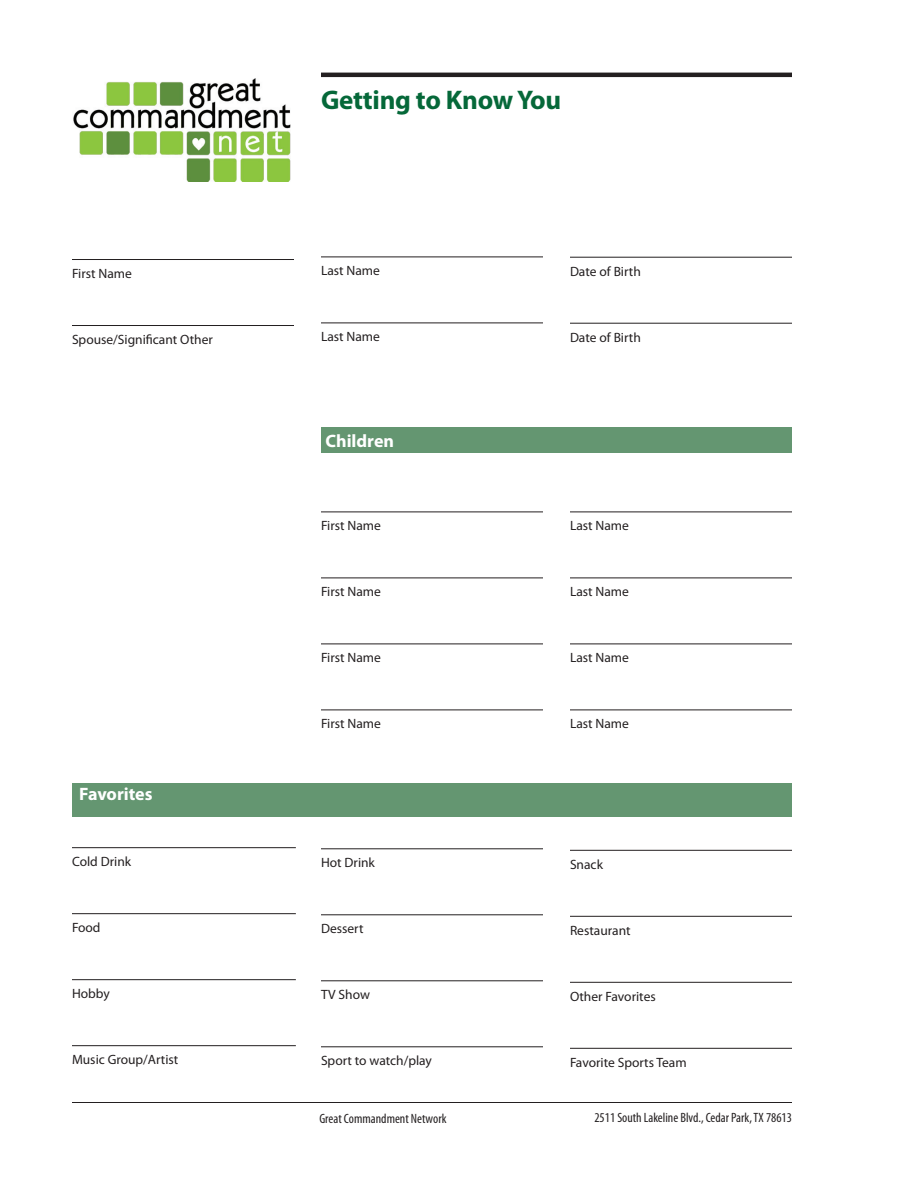
<style>
.page{position:relative;width:918px;height:1188px;background:#fff}
.page>*{position:absolute;margin:0;border:0;box-sizing:border-box;transform-origin:0 0}
.black_rule_above{font:700 27px "Myriad Pro";letter-spacing:-.01em;color:#056839}
.t1{font:700 18px "Myriad Pro";color:#fff}
.t2{font:13.5px "Myriad Pro";color:#231f20}
.t3{font:condensed 13.5px "Myriad Pro";color:#231f20}
</style>
<div class="page">
<hr style="left:72px;top:1102px;width:720px;height:1px;background:#231f20">
<div style="left:321px;top:427px;width:471px;height:26px;background:#649671"></div>
<hr style="left:72px;top:259px;width:222px;height:1px;background:#231f20">
<hr style="left:72px;top:325px;width:222px;height:1px;background:#231f20">
<div style="left:72px;top:784px;width:720px;height:33px;background:#649671"></div>
<hr style="left:321px;top:257px;width:222px;height:1px;background:#231f20">
<hr style="left:321px;top:323px;width:222px;height:1px;background:#231f20">
<hr style="left:570px;top:257px;width:222px;height:1px;background:#231f20">
<hr style="left:570px;top:323px;width:222px;height:1px;background:#231f20">
<hr style="left:72px;top:847px;width:224px;height:1px;background:#231f20">
<hr style="left:72px;top:913px;width:224px;height:1px;background:#231f20">
<hr style="left:72px;top:979px;width:224px;height:1px;background:#231f20">
<hr style="left:72px;top:1045px;width:224px;height:1px;background:#231f20">
<hr style="left:321px;top:848px;width:222px;height:1px;background:#231f20">
<hr style="left:321px;top:914px;width:222px;height:1px;background:#231f20">
<hr style="left:321px;top:980px;width:222px;height:1px;background:#231f20">
<hr style="left:321px;top:1046px;width:222px;height:1px;background:#231f20">
<hr style="left:570px;top:850px;width:222px;height:1px;background:#231f20">
<hr style="left:570px;top:916px;width:222px;height:1px;background:#231f20">
<hr style="left:570px;top:982px;width:222px;height:1px;background:#231f20">
<hr style="left:570px;top:1048px;width:222px;height:1px;background:#231f20">
<hr style="left:321px;top:512px;width:222px;height:1px;background:#231f20">
<hr style="left:321px;top:578px;width:222px;height:1px;background:#231f20">
<hr style="left:321px;top:644px;width:222px;height:1px;background:#231f20">
<hr style="left:321px;top:710px;width:222px;height:1px;background:#231f20">
<hr style="left:570px;top:512px;width:222px;height:1px;background:#231f20">
<hr style="left:570px;top:578px;width:222px;height:1px;background:#231f20">
<hr style="left:570px;top:644px;width:222px;height:1px;background:#231f20">
<hr style="left:570px;top:710px;width:222px;height:1px;background:#231f20">
<hr style="left:321px;top:73px;width:471px;height:4px;background:#231f20">
<img style="left:73px;top:78px;width:218px;height:103px">
<p class="black_rule_above" style="left:321px;top:82px;width:242px">Getting to Know You</p>
<p class="t2" style="left:72px;top:265px;width:61px">First Name</p>
<p class="t2" style="left:321px;top:262px;width:60px">Last Name</p>
<p class="t2" style="left:570px;top:263px;width:72px">Date of Birth</p>
<p class="t2" style="left:72px;top:331px;width:142px">Spouse/Significant Other</p>
<p class="t2" style="left:321px;top:328px;width:60px">Last Name</p>
<p class="t2" style="left:570px;top:329px;width:72px">Date of Birth</p>
<p class="t1" style="left:326px;top:429px;width:70px">Children</p>
<p class="t2" style="left:321px;top:517px;width:61px">First Name</p>
<p class="t2" style="left:570px;top:517px;width:60px">Last Name</p>
<p class="t2" style="left:321px;top:583px;width:61px">First Name</p>
<p class="t2" style="left:570px;top:583px;width:60px">Last Name</p>
<p class="t2" style="left:321px;top:649px;width:61px">First Name</p>
<p class="t2" style="left:570px;top:649px;width:60px">Last Name</p>
<p class="t2" style="left:321px;top:715px;width:61px">First Name</p>
<p class="t2" style="left:570px;top:715px;width:60px">Last Name</p>
<p class="t1" style="left:79px;top:782px;width:75px">Favorites</p>
<p class="t2" style="left:72px;top:853px;width:61px">Cold Drink</p>
<p class="t2" style="left:321px;top:854px;width:55px">Hot Drink</p>
<p class="t2" style="left:570px;top:856px;width:35px">Snack</p>
<p class="t2" style="left:72px;top:919px;width:30px">Food</p>
<p class="t2" style="left:321px;top:920px;width:44px">Dessert</p>
<p class="t2" style="left:570px;top:922px;width:62px">Restaurant</p>
<p class="t2" style="left:72px;top:985px;width:39px">Hobby</p>
<p class="t2" style="left:321px;top:986px;width:51px">TV Show</p>
<p class="t2" style="left:570px;top:988px;width:87px">Other Favorites</p>
<p class="t2" style="left:72px;top:1051px;width:108px">Music Group/Artist</p>
<p class="t2" style="left:321px;top:1052px;width:112px">Sport to watch/play</p>
<p class="t2" style="left:570px;top:1054px;width:118px">Favorite Sports Team</p>
<p class="t3" style="left:319px;top:1110px;width:129px">Great Commandment Network</p>
<p class="t3" style="left:594px;top:1110px;width:199px">2511 South Lakeline Blvd., Cedar Park, TX 78613</p>
</div>
